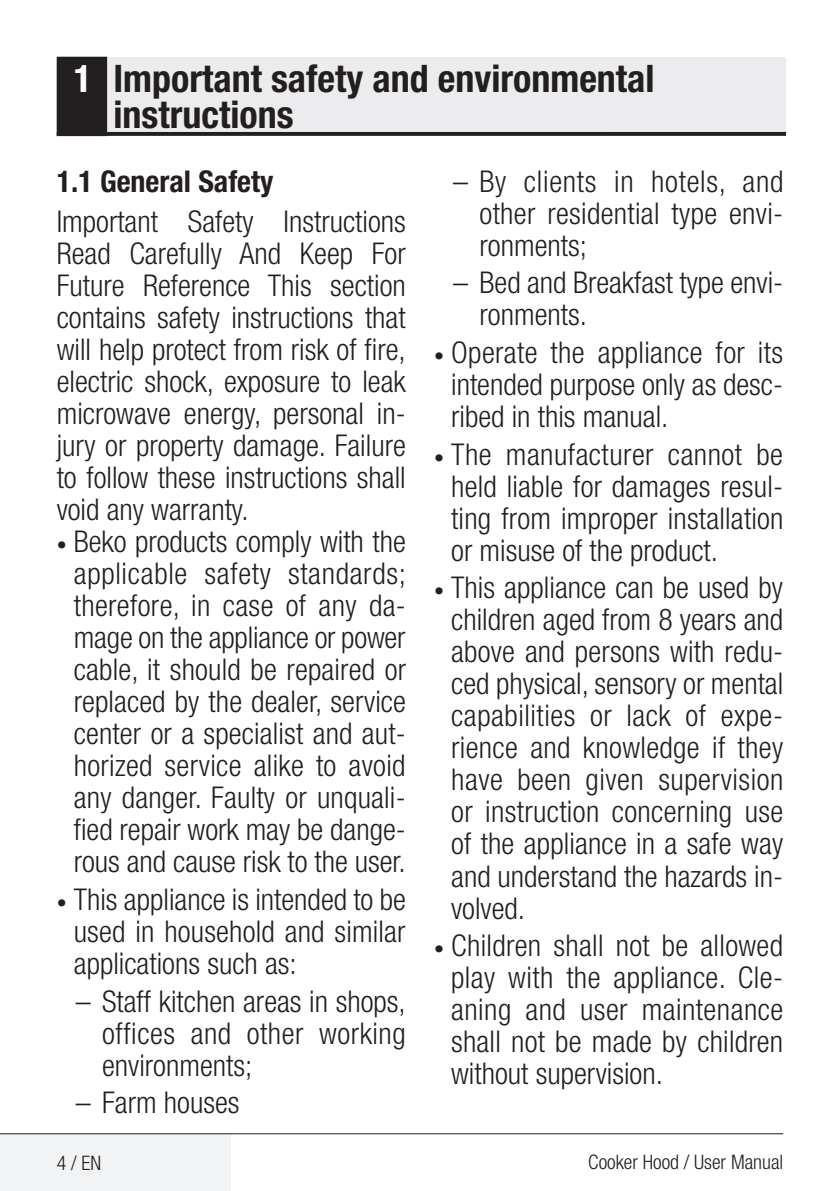
<style>
.page{position:relative;width:840px;height:1191px;background:#fff}
.page>*{position:absolute;margin:0;border:0;box-sizing:border-box;transform-origin:0 0}
.Unite_Baslik_Guvenli{font:700 condensed 38px/36px "Helvetica Neue LT Pro";color:#231f20}
.Guvenlik_Giris_Parag{font:300 condensed 30px/32px "Helvetica Neue LT Pro";letter-spacing:.005em;color:#231f20;text-align:justify}
.Alt_Baslik_Guvenlık{font:700 condensed 30px "Helvetica Neue LT Pro";color:#231f20}
.t1{font:300 condensed 20px "Helvetica Neue LT Pro";color:#231f20}
.s1{color:#fff}
.s2{font-weight:700;font-size:20px}
</style>
<div class="page">
<div style="left:57px;top:57px;width:728px;height:77px;background:#ececee"></div>
<hr style="left:57px;top:132px;width:728px;height:3px;background:#231f20">
<div style="left:58px;top:58px;width:48px;height:77px;background:#231f20"></div>
<div style="left:57px;top:57px;width:50px;height:79px;border:2px solid #231f20"></div>
<div style="left:0;top:1133px;width:230px;height:58px;background:#f2f3f4"></div>
<hr style="left:0;top:1133px;width:782px;height:1px;background:#231f20">
<p class="Unite_Baslik_Guvenli" style="left:113px;top:60px;width:542px;text-indent:-40px"><span class="s1">1</span> Important safety and environmental instructions</p>
<p class="Alt_Baslik_Guvenlık" style="left:57px;top:163px;width:218px">1.1 General Safety</p>
<p class="Guvenlik_Giris_Parag" style="left:57px;top:205px;width:350px">Important Safety Instructions Read Carefully And Keep For Future Reference This section contains safety instructions that will help protect from risk of fire, electric shock, exposure to leak microwave energy, personal in&shy;jury or property damage. Failure to follow these instructions shall void any warranty.</p>
<p class="Guvenlik_Giris_Parag" style="left:57px;top:525px;width:350px;text-align:center"><span class="s2">•</span> Beko products comply with the applicable safety standards; therefore, in case of any da&shy;mage on the appliance or power cable, it should be repaired or replaced by the dealer, service center or a specialist and aut&shy;horized service alike to avoid any danger. Faulty or unquali&shy;fied repair work may be dange&shy;rous and cause risk to the user.</p>
<p class="Guvenlik_Giris_Parag" style="left:74px;top:883px;width:333px;text-indent:-17px"><span class="s2">•</span> This appliance is intended to be used in household and similar applications such as:</p>
<p class="Guvenlik_Giris_Parag" style="left:102px;top:984px;width:305px;text-indent:-26px">– Staff kitchen areas in shops, offices and other working environments;</p>
<p class="Guvenlik_Giris_Parag" style="left:76px;top:1086px;width:165px">– Farm houses</p>
<p class="Guvenlik_Giris_Parag" style="left:479px;top:165px;width:305px;text-indent:-26px">– By clients in hotels, and other residential type envi&shy;ronments;</p>
<p class="Guvenlik_Giris_Parag" style="left:479px;top:266px;width:305px;text-indent:-26px">– Bed and Breakfast type envi&shy;ronments.</p>
<p class="Guvenlik_Giris_Parag" style="left:451px;top:336px;width:333px;text-indent:-17px"><span class="s2">•</span> Operate the appliance for its intended purpose only as desc&shy;ribed in this manual.</p>
<p class="Guvenlik_Giris_Parag" style="left:451px;top:438px;width:333px;text-indent:-17px"><span class="s2">•</span> The manufacturer cannot be held liable for damages resul&shy;ting from improper installation or misuse of the product.</p>
<p class="Guvenlik_Giris_Parag" style="left:451px;top:571px;width:333px;text-indent:-17px"><span class="s2">•</span> This appliance can be used by children aged from 8 years and above and persons with redu&shy;ced physical, sensory or mental capabilities or lack of expe&shy;rience and knowledge if they have been given supervision or instruction concerning use of the appliance in a safe way and understand the hazards in&shy;volved.</p>
<p class="Guvenlik_Giris_Parag" style="left:451px;top:929px;width:333px;text-indent:-17px"><span class="s2">•</span> Children shall not be allowed play with the appliance. Cle&shy;aning and user maintenance shall not be made by children without supervision.</p>
<p class="t1" style="left:57px;top:1151px;width:46px">4 / EN</p>
<p class="t1" style="left:588px;top:1150px;width:196px">Cooker Hood / User Manual</p>
</div>
